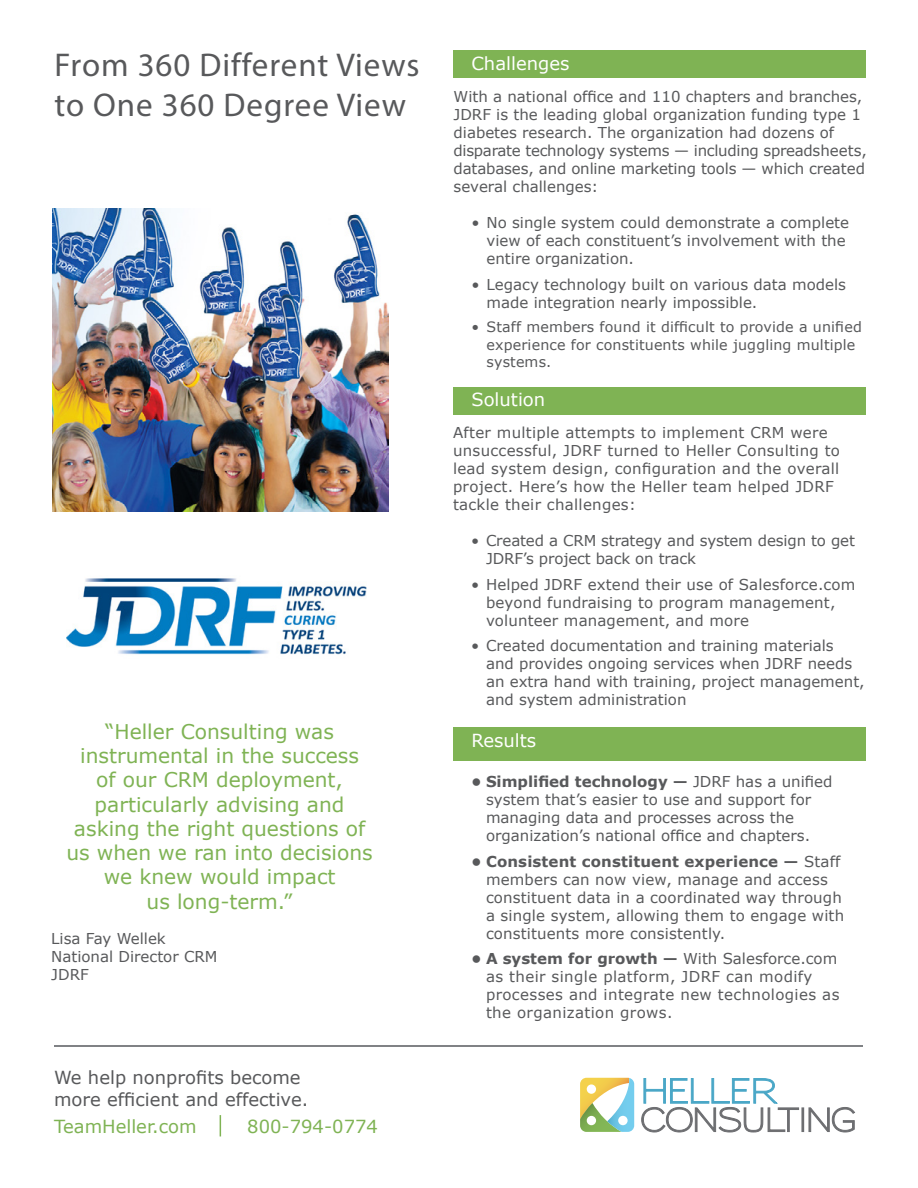
<style>
.page{position:relative;width:918px;height:1188px;background:#fff}
.page>*{position:absolute;margin:0;border:0;box-sizing:border-box;transform-origin:0 0}
.t1{font:33px/39.6px "Myriad Pro";letter-spacing:.03em;color:#58595b}
.t2{font:20.25px/24.3px "Verdana";color:#7fb354;text-align:center}
.t3{font:18px/21.6px "Verdana";color:#58595b}
.t4{font:18px "Verdana";color:#7fb354}
.t5{font:18px "Verdana";color:#fff}
.t6{font:15px/18px "Verdana";color:#58595b}
.t7{font:15px/18px "Verdana";letter-spacing:.02em;color:#58595b}
.t8{font:15px/18px "Verdana";letter-spacing:.025em;color:#58595b}
.t9{font:14.25px/17.1px "Verdana";letter-spacing:.01em;color:#58595b}
.s1{font-weight:700}
</style>
<div class="page">
<svg style="left:641px;top:1078px;width:159px;height:55px"></svg>
<div style="left:801px;top:1107px;width:3px;height:25px;border:1px solid #6d6e71"></div>
<svg style="left:808px;top:1107px;width:47px;height:26px"></svg>
<svg style="left:580px;top:1078px;width:54px;height:54px"></svg>
<hr style="left:55px;top:1045px;width:808px;height:2px;background:#808285">
<div style="left:454px;top:51px;width:412px;height:27px;background:#7fb354"></div>
<div style="left:454px;top:387px;width:412px;height:27px;background:#7fb354"></div>
<div style="left:454px;top:727px;width:412px;height:34px;background:#7fb354"></div>
<svg style="left:220px;top:1115px;width:1px;height:21px"></svg>
<img style="left:52px;top:208px;width:337px;height:303px">
<img style="left:67px;top:578px;width:300px;height:77px">
<h1 class="t1" style="left:54px;top:45px;width:367px">From 360 Different Views to One 360 Degree View</h1>
<h2 class="t2" style="left:66px;top:719px;width:308px">“Heller Consulting was instrumental in the success<br>of our CRM deployment, particularly advising and asking the right questions of us when we ran into decisions we knew would impact<br>us long-term.”</h2>
<p class="t6" style="left:51px;top:930px;width:168px">Lisa Fay Wellek<br>National Director CRM<br>JDRF</p>
<p class="t3" style="left:54px;top:1066px;width:256px">We help nonprofits become more efficient and effective.</p>
<p class="t4" style="left:54px;top:1114px;width:144px">TeamHeller.com</p>
<p class="t4" style="left:247px;top:1114px;width:132px">800-794-0774</p>
<p class="t5" style="left:471px;top:51px;width:100px">Challenges</p>
<p class="t6" style="left:454px;top:88px;width:415px">With a national office and 110 chapters and branches, JDRF is the leading global organization funding type 1 diabetes research. The organization had dozens of disparate technology systems — including spreadsheets, databases, and online marketing tools — which created several challenges:</p>
<p class="t6" style="left:487px;top:214px;width:364px;text-indent:-15px">• No single system could demonstrate a complete view of each constituent’s involvement with the entire organization.</p>
<p class="t6" style="left:487px;top:275px;width:361px;text-indent:-15px">• Legacy technology built on various data models made integration nearly impossible.</p>
<p class="t9" style="left:487px;top:319px;width:377px;text-indent:-15px">• Staff members found it difficult to provide a unified experience for constituents while juggling multiple systems.</p>
<p class="t5" style="left:471px;top:387px;width:75px">Solution</p>
<p class="t7" style="left:453px;top:424px;width:389px">After multiple attempts to implement CRM were unsuccessful, JDRF turned to Heller Consulting to lead system design, configuration and the overall project. Here’s how the Heller team helped JDRF tackle their challenges:</p>
<p class="t6" style="left:486px;top:532px;width:370px;text-indent:-15px">• Created a CRM strategy and system design to get<br>JDRF’s project back on track</p>
<p class="t6" style="left:486px;top:575px;width:371px;text-indent:-15px">• Helped JDRF extend their use of Salesforce.com beyond fundraising to program management, volunteer management, and more</p>
<p class="t6" style="left:486px;top:637px;width:380px;text-indent:-15px">• Created documentation and training materials and provides ongoing services when JDRF needs an extra hand with training, project management, and system administration</p>
<p class="t5" style="left:471px;top:728px;width:66px">Results</p>
<p class="t6" style="left:486px;top:773px;width:348px;text-indent:-15px"><span class="s1">• Simplified technology —</span> JDRF has a unified system that’s easier to use and support for managing data and processes across the organization’s national office and chapters.</p>
<p class="t6" style="left:486px;top:852px;width:360px;text-indent:-15px"><span class="s1">• Consistent constituent experience —</span> Staff members can now view, manage and access constituent data in a coordinated way through a single system, allowing them to engage with constituents more consistently.</p>
<p class="t8" style="left:486px;top:950px;width:355px;text-indent:-15px"><span class="s1">• A system for growth —</span> With Salesforce.com as their single platform, JDRF can modify processes and integrate new technologies as the organization grows.</p>
</div>
